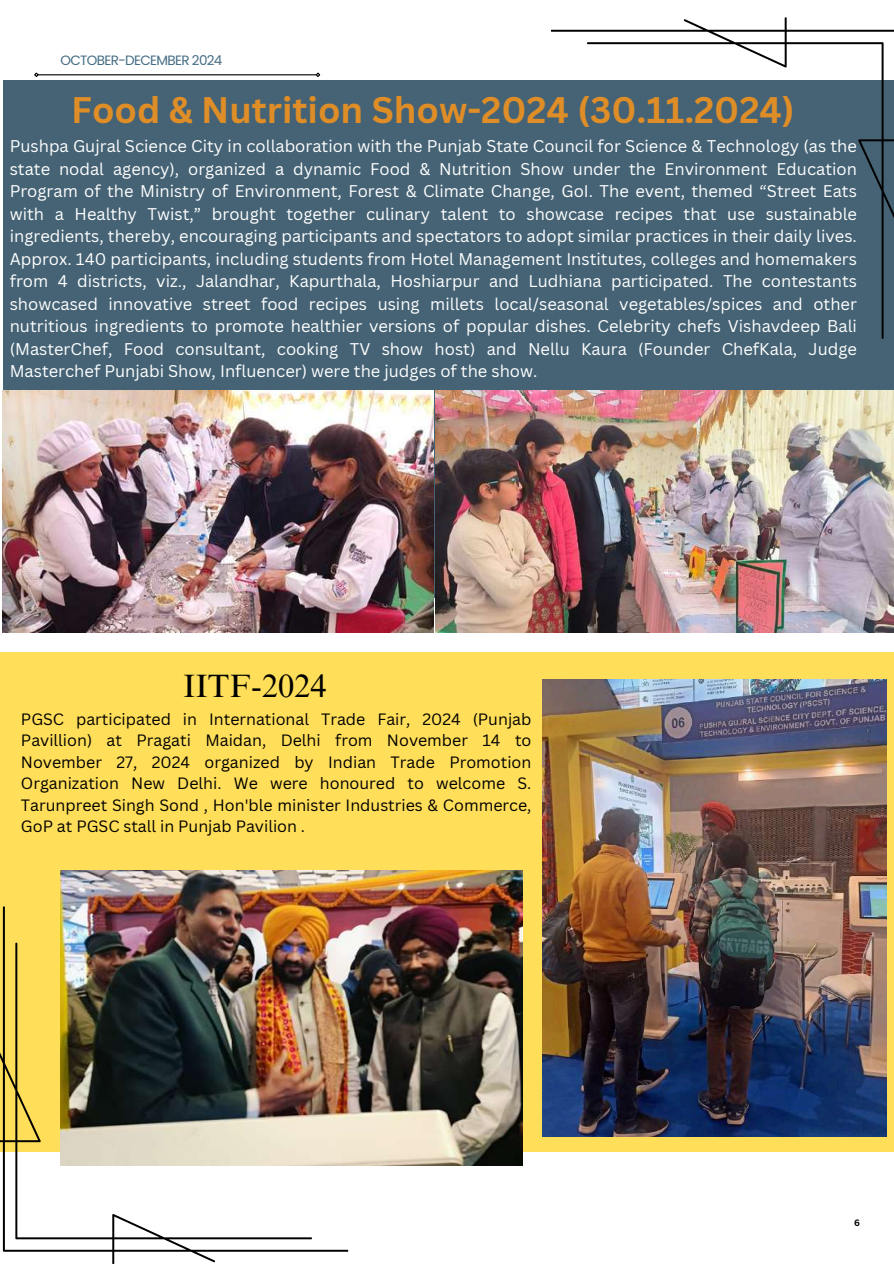
<style>
.page{position:relative;width:894px;height:1264px;background:#fff}
.page>*{position:absolute;margin:0;border:0;box-sizing:border-box;transform-origin:0 0}
.t1{font:700 36px "Canva Sans";color:#df8d27}
.t2{font:32.4px "Times NRMT Pro";color:#000}
.t3{font:16.5px/22.5px "Canva Sans";color:#fff;text-align:justify}
.t4{font:15.9px/21.3px "Canva Sans";color:#000;text-align:justify}
.t5{font:13.5px "Poppins";letter-spacing:-.05em;color:#446c84}
.t6{font:700 9px "Canva Sans";color:#000}
</style>
<div class="page">
<div style="left:3px;top:81px;width:890px;height:517px;background:#456375"></div>
<img style="left:435px;top:390px;width:458px;height:242px">
<img style="left:3px;top:390px;width:430px;height:242px">
<div style="left:0;top:652px;width:893px;height:499px;background:#ffde59"></div>
<img style="left:60px;top:870px;width:462px;height:295px">
<hr style="left:38px;top:74px;width:278px;height:1px;background:#000">
<svg style="left:34px;top:72px;width:6px;height:5px"></svg>
<svg style="left:314px;top:72px;width:7px;height:5px"></svg>
<img style="left:0;top:906px;width:348px;height:357px">
<svg style="left:551px;top:18px;width:342px;height:321px"></svg>
<img style="left:542px;top:679px;width:343px;height:457px">
<p class="t5" style="left:60px;top:51px;width:163px">OCTOBER-DECEMBER 2024</p>
<h1 class="t1" style="left:71px;top:84px;width:724px">Food &amp; Nutrition Show-2024 (30.11.2024)</h1>
<p class="t3" style="left:10px;top:134px;width:848px">Pushpa Gujral Science City in collaboration with the Punjab State Council for Science &amp; Technology (as the state nodal agency), organized a dynamic Food &amp; Nutrition Show under the Environment Education Program of the Ministry of Environment, Forest &amp; Climate Change, GoI. The event, themed “Street Eats with a Healthy Twist,” brought together culinary talent to showcase recipes that use sustainable ingredients, thereby, encouraging participants and spectators to adopt similar practices in their daily lives.<br>Approx. 140 participants, including students from Hotel Management Institutes, colleges and homemakers from 4 districts, viz., Jalandhar, Kapurthala, Hoshiarpur and Ludhiana participated. The contestants showcased innovative street food recipes using millets local/seasonal vegetables/spices and other nutritious ingredients to promote healthier versions of popular dishes. Celebrity chefs Vishavdeep Bali (MasterChef, Food consultant, cooking TV show host) and Nellu Kaura (Founder ChefKala, Judge Masterchef Punjabi Show, Influencer) were the judges of the show.</p>
<h2 class="t2" style="left:183px;top:674px;width:145px">IITF-2024</h2>
<p class="t4" style="left:21px;top:708px;width:512px">PGSC participated in International Trade Fair, 2024 (Punjab Pavillion) at Pragati Maidan, Delhi from November 14 to November 27, 2024 organized by Indian Trade Promotion Organization New Delhi. We were honoured to welcome S.<br>Tarunpreet Singh Sond , Hon'ble minister Industries &amp; Commerce, GoP at PGSC stall in Punjab Pavilion .</p>
<p class="t6" style="left:853px;top:1216px;width:7px">6</p>
</div>
